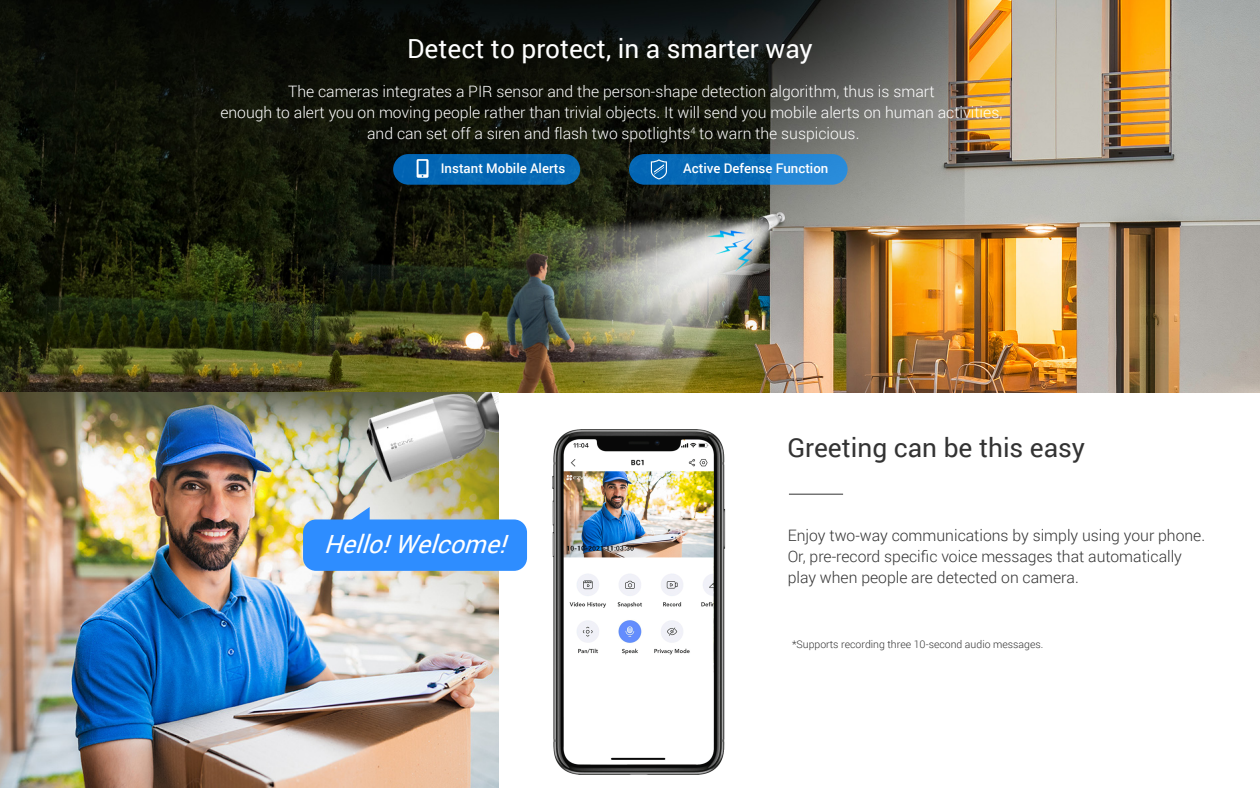
<style>
.page{position:relative;width:1260px;height:788px;background:#fff}
.page>*{position:absolute;margin:0;border:0;box-sizing:border-box;transform-origin:0 0}
.t1{font:26.25px "Roboto";color:#fff}
.t2{font:26.25px "Roboto";color:#333}
.t3{font:italic 25.11px "Roboto";color:#fff}
.t4{font:300 15.75px/21px "Roboto";color:#fff;text-align:center}
.t5{font:300 15.75px/21px "Roboto";color:#333}
.t6{font:500 13.3px "Roboto";color:#fff}
.t7{font:300 10.5px "Roboto";color:#333}
</style>
<div class="page">
<hr style="left:789px;top:493px;width:54px;height:1px;background:#333">
<img style="left:0;top:0;width:1260px;height:392px">
<div style="left:393px;top:154px;width:187px;height:31px;background:#0467b4;border-radius:15px"></div>
<svg style="left:629px;top:154px;width:219px;height:31px;background:#1273bf"></svg>
<svg style="left:651px;top:159px;width:16px;height:20px"></svg>
<svg style="left:417px;top:159px;width:12px;height:19px"></svg>
<img style="left:0;top:392px;width:499px;height:395px">
<img style="left:506px;top:429px;width:220px;height:345px">
<div style="left:303px;top:519px;width:224px;height:51px;background:#2e8dff;border-radius:13px"></div>
<svg style="left:346px;top:507px;width:24px;height:13px"></svg>
<h1 class="t1" style="left:407px;top:30px;width:407px">Detect to protect, in a smarter way</h1>
<p class="t4" style="left:220px;top:80px;width:783px">The cameras integrates a PIR sensor and the person-shape detection algorithm, thus is smart<br>enough to alert you on moving people rather than trivial objects. It will send you mobile alerts on human activities, and can set off a siren and flash two spotlights<sup>4</sup> to warn the suspicious.</p>
<p class="t6" style="left:441px;top:159px;width:126px">Instant Mobile Alerts</p>
<p class="t6" style="left:683px;top:159px;width:147px">Active Defense Function</p>
<h2 class="t3" style="left:324px;top:527px;width:193px">Hello!Welcome!</h2>
<h1 class="t2" style="left:787px;top:429px;width:299px">Greeting can be this easy</h1>
<p class="t5" style="left:788px;top:524px;width:419px">Enjoy two-way communications by simply using your phone.<br>Or, pre-record specific voice messages that automatically play when people are detected on camera.</p>
<p class="t7" style="left:792px;top:637px;width:253px">*Supports recording three 10-second audio messages.</p>
</div>
